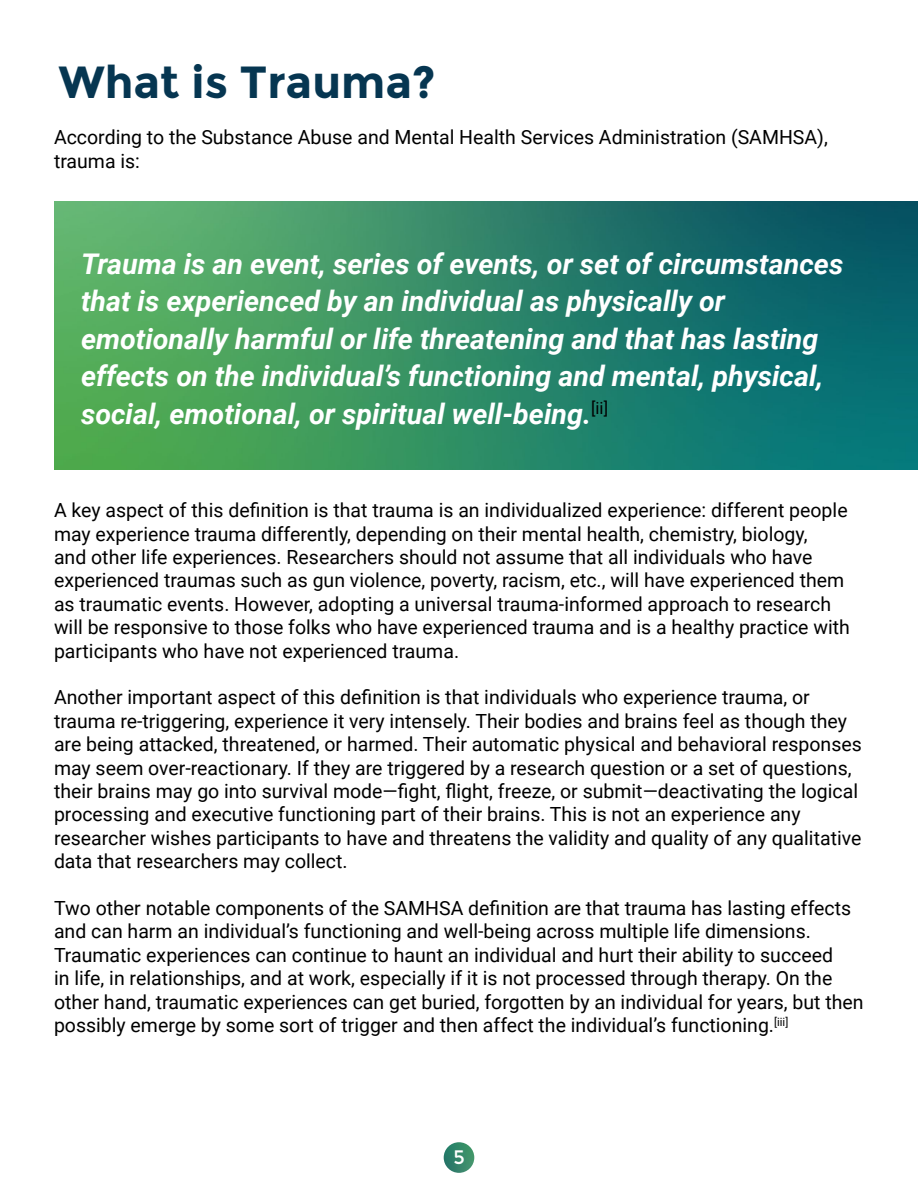
<style>
.page{position:relative;width:918px;height:1188px;background:#fff}
.page>*{position:absolute;margin:0;border:0;box-sizing:border-box;transform-origin:0 0}
.t1{font:700 45px "Montserrat";color:#063651}
.t2{font:italic 700 28.5px/37.5px "Roboto";color:#fff}
.t3{font:19.5px/23.4px "Roboto";color:#000}
.t4{font:19.5px "Montserrat";color:#fff}
</style>
<div class="page">
<img style="left:444px;top:1142px;width:30px;height:31px;border-radius:15px">
<img style="left:54px;top:202px;width:864px;height:268px">
<p class="t1" style="left:59px;top:55px;width:378px">What is Trauma?</p>
<p class="t3" style="left:54px;top:125px;width:775px">According to the Substance Abuse and Mental Health Services Administration (SAMHSA), trauma is:</p>
<p class="t2" style="left:81px;top:244px;width:764px">Trauma is an event, series of events, or set of circumstances that is experienced by an individual as physically or emotionally harmful or life threatening and that has lasting effects on the individual’s functioning and mental, physical, social, emotional, or spiritual well-being.<sup>[ii]</sup></p>
<p class="t3" style="left:54px;top:498px;width:797px">A key aspect of this definition is that trauma is an individualized experience: different people may experience trauma differently, depending on their mental health, chemistry, biology,<br>and other life experiences. Researchers should not assume that all individuals who have experienced traumas such as gun violence, poverty, racism, etc., will have experienced them as traumatic events. However, adopting a universal trauma-informed approach to research will be responsive to those folks who have experienced trauma and is a healthy practice with participants who have not experienced trauma.</p>
<p class="t3" style="left:54px;top:685px;width:809px">Another important aspect of this definition is that individuals who experience trauma, or trauma re-triggering, experience it very intensely. Their bodies and brains feel as though they are being attacked, threatened, or harmed. Their automatic physical and behavioral responses may seem over-reactionary. If they are triggered by a research question or a set of questions, their brains may go into survival mode—fight, flight, freeze, or submit—deactivating the logical processing and executive functioning part of their brains. This is not an experience any researcher wishes participants to have and threatens the validity and quality of any qualitative data that researchers may collect.</p>
<p class="t3" style="left:54px;top:896px;width:811px">Two other notable components of the SAMHSA definition are that trauma has lasting effects and can harm an individual’s functioning and well-being across multiple life dimensions.<br>Traumatic experiences can continue to haunt an individual and hurt their ability to succeed<br>in life, in relationships, and at work, especially if it is not processed through therapy. On the other hand, traumatic experiences can get buried, forgotten by an individual for years, but then possibly emerge by some sort of trigger and then affect the individual’s functioning.<sup>[iii]</sup></p>
<p class="t4" style="left:453px;top:1146px;width:13px">5</p>
</div>
